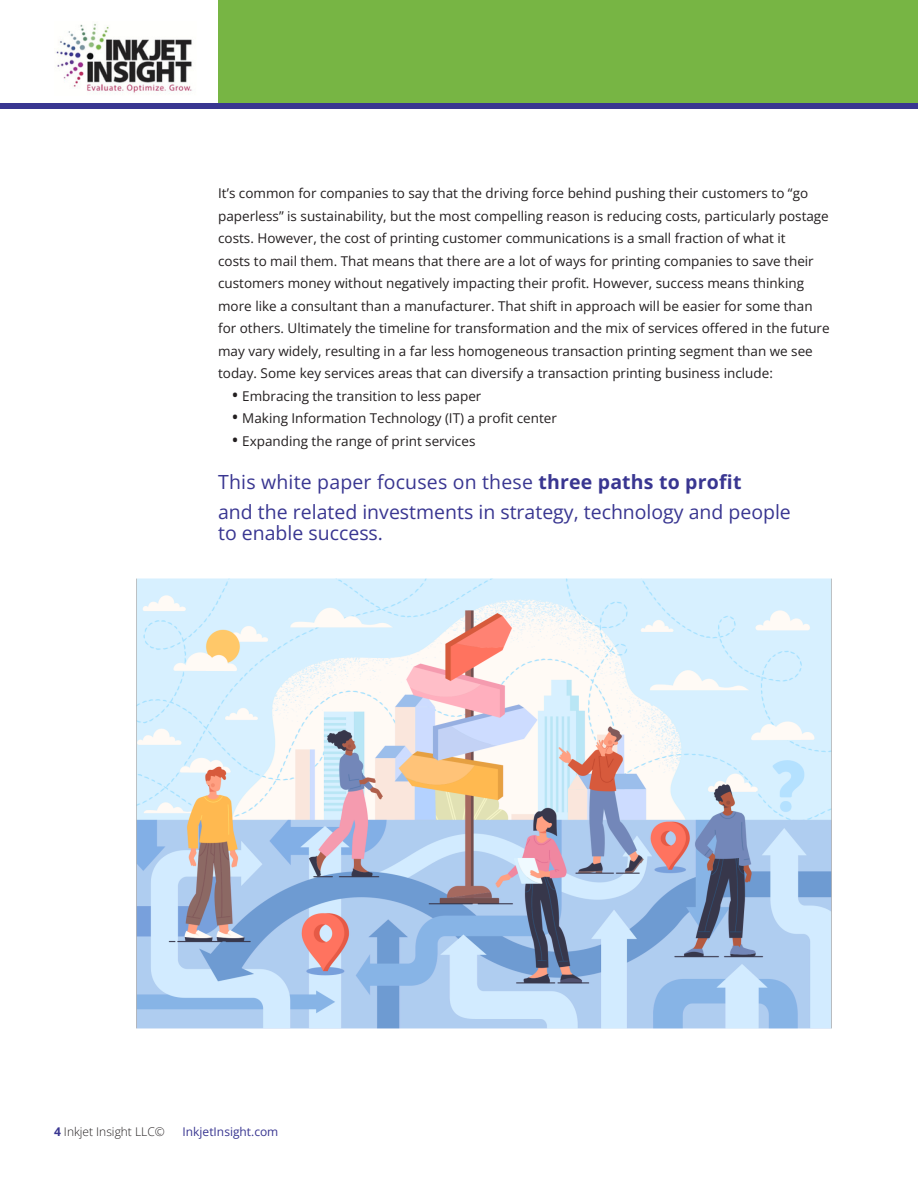
<style>
.page{position:relative;width:918px;height:1188px;background:#fff}
.page>*{position:absolute;margin:0;border:0;box-sizing:border-box;transform-origin:0 0}
.t1{font:19.5px/29.2px "Open Sans";color:#393691}
.t2{font:19.5px "Open Sans";color:#231f20}
.t3{font:13.5px/22.5px "Open Sans";color:#231f20}
.t4{font:300 12px "Open Sans";color:#231f20}
.t5{font:12px "Open Sans";color:#393691}
.s1{font-weight:700}
.s2{font-weight:700;color:#393691}
</style>
<div class="page">
<img style="left:55px;top:23px;width:137px;height:70px">
<div style="left:218px;top:0;width:700px;height:103px;background:#77b544"></div>
<div style="left:0;top:103px;width:918px;height:5px;background:#393691"></div>
<img style="left:136px;top:578px;width:696px;height:451px">
<p class="t3" style="left:218px;top:182px;width:613px">It’s common for companies to say that the driving force behind pushing their customers to “go paperless” is sustainability, but the most compelling reason is reducing costs, particularly postage costs. However, the cost of printing customer communications is a small fraction of what it<br>costs to mail them. That means that there are a lot of ways for printing companies to save their customers money without negatively impacting their profit. However, success means thinking more like a consultant than a manufacturer. That shift in approach will be easier for some than for others. Ultimately the timeline for transformation and the mix of services offered in the future may vary widely, resulting in a far less homogeneous transaction printing segment than we see today. Some key services areas that can diversify a transaction printing business include:</p>
<h2 class="t3" style="left:242px;top:384px;width:241px">Embracing the transition to less paper</h2>
<p class="t3" style="left:242px;top:407px;width:316px">Making Information Technology (IT) a profit center</p>
<h2 class="t3" style="left:242px;top:429px;width:235px">Expanding the range of print services</h2>
<p class="t2" style="left:232px;top:381px;width:9px">•</p>
<h2 class="t2" style="left:232px;top:403px;width:9px">•</h2>
<h1 class="t2" style="left:232px;top:426px;width:9px">•</h1>
<p class="t1" style="left:218px;top:467px;width:574px">This white paper focuses on these <span class="s1">three paths to profit<br></span>and the related investments in strategy, technology and people</p>
<p class="t1" style="left:218px;top:518px;width:166px">to enable success.</p>
<p class="t4" style="left:54px;top:1123px;width:112px"><span class="s2">4</span> Inkjet Insight LLC©</p>
<p class="t5" style="left:183px;top:1123px;width:97px">InkjetInsight.com</p>
</div>
